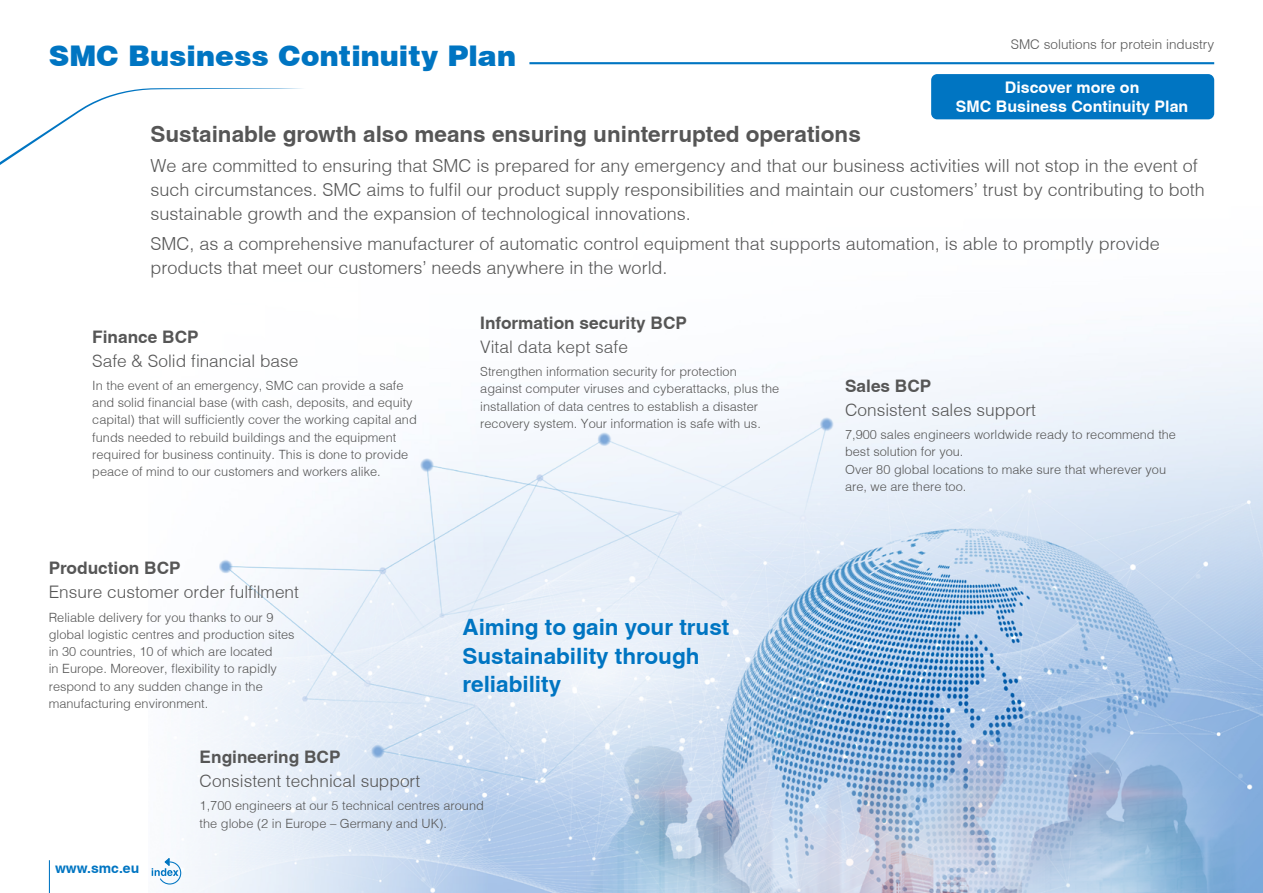
<style>
.page{position:relative;width:1263px;height:893px;background:#fff}
.page>*{position:absolute;margin:0;border:0;box-sizing:border-box;transform-origin:0 0}
.t1{font:900 28.5px "Helvetica";color:#0075c2}
.t2{font:700 22.5px "Helvetica";color:#565656}
.t3{font:700 22.5px/28.5px "Helvetica";color:#0075c2}
.t4{font:300 18px/24px "Helvetica";color:#565656}
.t5{font:300 17.25px "Helvetica";color:#565656}
.t6{font:700 17.25px "Helvetica";color:#565656}
.t7{font:700 15.9px/19.2px "Helvetica";color:#fff;text-align:center}
.t8{font:700 13.95px "Helvetica";color:#0075c2}
.t9{font:300 13.5px "Helvetica";color:#565656}
.t10{font:300 12.75px/17.2px "Helvetica";color:#565656}
</style>
<div class="page">
<img style="left:151px;top:340px;width:1112px;height:553px">
<img style="left:576px;top:674px;width:679px;height:219px">
<div style="left:931px;top:74px;width:283px;height:45px;background:#0075c2;border-radius:6px"></div>
<hr style="left:529px;top:62px;width:685px;height:2px;background:#0075c2">
<svg style="left:0;top:88px;width:302px;height:77px"></svg>
<hr style="left:49px;top:860px;width:1px;height:33px;background:#0075c2">
<svg style="left:152px;top:856px;width:30px;height:29px"></svg>
<h1 class="t1" style="left:49px;top:42px;width:469px">SMC Business Continuity Plan</h1>
<p class="t9" style="left:1011px;top:39px;width:205px">SMC solutions for protein industry</p>
<p class="t7" style="left:956px;top:79px;width:234px">Discover more on<br>SMC Business Continuity Plan</p>
<h2 class="t2" style="left:150px;top:125px;width:712px">Sustainable growth also means ensuring uninterrupted operations</h2>
<p class="t4" style="left:150px;top:155px;width:1056px">We are committed to ensuring that SMC is prepared for any emergency and that our business activities will not stop in the event of such circumstances. SMC aims to fulfil our product supply responsibilities and maintain our customers’ trust by contributing to both sustainable growth and the expansion of technological innovations.</p>
<h3 class="t4" style="left:150px;top:233px;width:1011px">SMC, as a comprehensive manufacturer of automatic control equipment that supports automation, is able to promptly provide products that meet our customers’ needs anywhere in the world.</h3>
<h3 class="t6" style="left:92px;top:329px;width:108px">Finance BCP</h3>
<h3 class="t5" style="left:92px;top:353px;width:208px">Safe &amp; Solid financial base</h3>
<p class="t10" style="left:92px;top:378px;width:326px">In the event of an emergency, SMC can provide a safe and solid financial base (with cash, deposits, and equity capital) that will sufficiently cover the working capital and funds needed to rebuild buildings and the equipment required for business continuity. This is done to provide peace of mind to our customers and workers alike.</p>
<h3 class="t6" style="left:480px;top:316px;width:208px">Information security BCP</h3>
<h3 class="t5" style="left:480px;top:339px;width:149px">Vital data kept safe</h3>
<p class="t10" style="left:480px;top:364px;width:301px">Strengthen information security for protection against computer viruses and cyberattacks, plus the installation of data centres to establish a disaster recovery system. Your information is safe with us.</p>
<h3 class="t6" style="left:49px;top:561px;width:133px">Production BCP</h3>
<h3 class="t5" style="left:49px;top:585px;width:252px">Ensure customer order fulfilment</h3>
<p class="t10" style="left:49px;top:609px;width:247px">Reliable delivery for you thanks to our 9 global logistic centres and production sites in 30 countries, 10 of which are located<br>in Europe. Moreover, flexibility to rapidly respond to any sudden change in the manufacturing environment.</p>
<h3 class="t6" style="left:200px;top:750px;width:142px">Engineering BCP</h3>
<h3 class="t5" style="left:200px;top:774px;width:222px">Consistent technical support</h3>
<p class="t10" style="left:200px;top:798px;width:286px">1,700 engineers at our 5 technical centres around the globe (2 in Europe – Germany and UK).</p>
<h2 class="t3" style="left:462px;top:615px;width:268px">Aiming to gain your trust<br>Sustainability through reliability</h2>
<p class="t8" style="left:55px;top:862px;width:86px">www.smc.eu</p>
<h3 class="t6" style="left:845px;top:379px;width:88px">Sales BCP</h3>
<h3 class="t5" style="left:845px;top:402px;width:192px">Consistent sales support</h3>
<p class="t10" style="left:845px;top:427px;width:332px">7,900 sales engineers worldwide ready to recommend the best solution for you.<br>Over 80 global locations to make sure that wherever you are, we are there too.</p>
</div>
